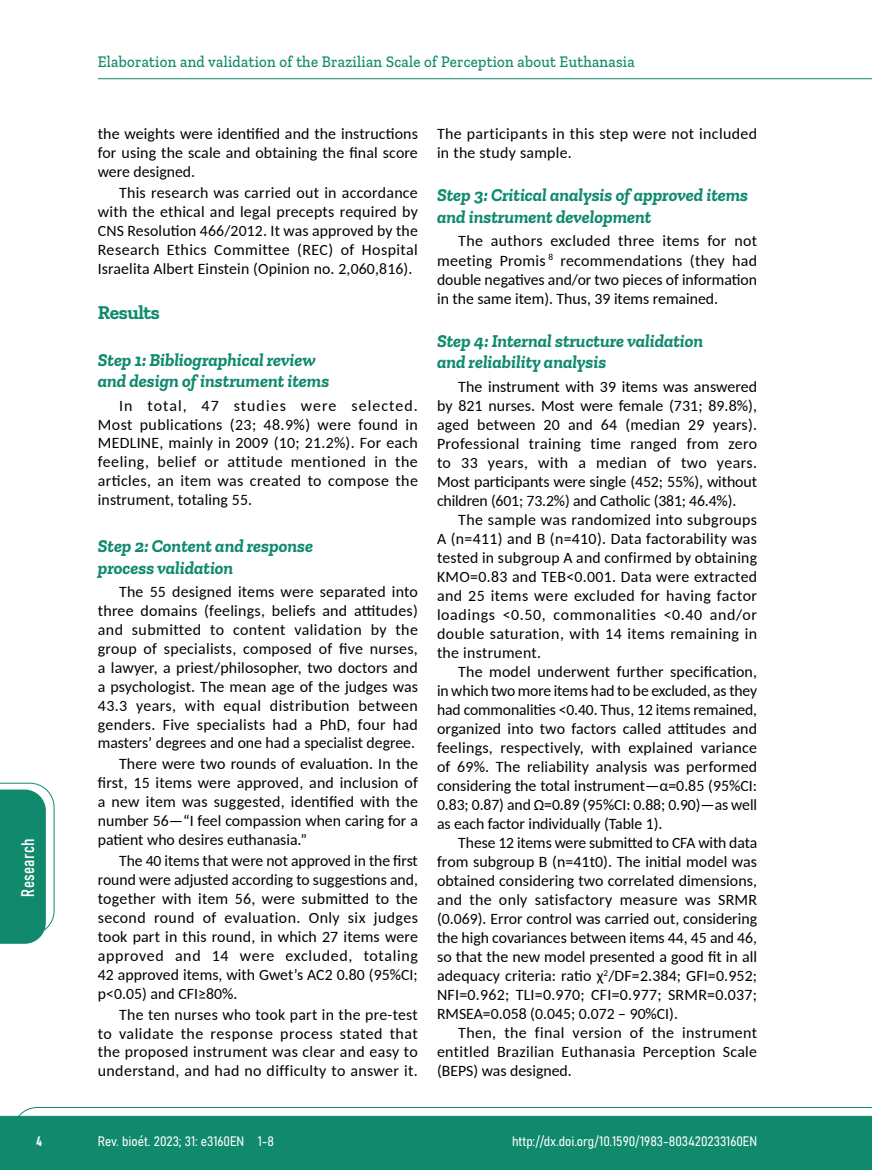
<style>
.page{position:relative;width:872px;height:1170px;background:#fff}
.page>*{position:absolute;margin:0;border:0;box-sizing:border-box;transform-origin:0 0}
.t1{font:700 19.5px "Zilla Slab";letter-spacing:-.02em;color:#108a6e}
.t2{font:italic 700 18px/21.6px "Zilla Slab";color:#108a6e}
.t3{font:18px "Bahnschrift";letter-spacing:.02em;color:#fff}
.t4{font:500 16.5px "Zilla Slab";letter-spacing:.02em;color:#10896d;scale:.9 1}
.t5{font:15.75px/19px "Carlito";letter-spacing:.01em;color:#000;text-align:justify}
.t6{font:13.5px "Bahnschrift";color:#fff}
</style>
<div class="page">
<svg style="left:12px;top:1107px;width:860px;height:62px;background:#2e987f"></svg>
<hr style="left:98px;top:78px;width:774px;height:1px;background:#10896d">
<svg style="left:0;top:782px;width:55px;height:161px"></svg>
<p class="t3" style="left:14px;top:896px;width:59px;rotate:-90deg">Research</p>
<p class="t4" style="left:98px;top:53px;width:598px">Elaboration and validation of the Brazilian Scale of Perception about Euthanasia</p>
<p class="t5" style="left:98px;top:124px;width:321px">the weights were identified and the instructions for using the scale and obtaining the final score were designed.</p>
<p class="t5" style="left:98px;top:183px;width:321px;text-indent:21px">This research was carried out in accordance with the ethical and legal precepts required by CNS Resolution 466/2012. It was approved by the Research Ethics Committee (REC) of Hospital Israelita Albert Einstein (Opinion no. 2,060,816).</p>
<p class="t1" style="left:98px;top:301px;width:64px">Results</p>
<p class="t2" style="left:98px;top:349px;width:233px">Step 1: Bibliographical review and design of instrument items</p>
<p class="t5" style="left:98px;top:395px;width:321px;text-indent:21px">In total, 47 studies were selected.<br>Most publications (23; 48.9%) were found in MEDLINE, mainly in 2009 (10; 21.2%). For each feeling, belief or attitude mentioned in the articles, an item was created to compose the instrument, totaling 55.</p>
<p class="t2" style="left:98px;top:535px;width:217px">Step 2: Content and response process validation</p>
<p class="t5" style="left:98px;top:581px;width:322px;text-indent:21px">The 55 designed items were separated into three domains (feelings, beliefs and attitudes) and submitted to content validation by the group of specialists, composed of five nurses, a lawyer, a priest/philosopher, two doctors and a psychologist. The mean age of the judges was 43.3 years, with equal distribution between genders. Five specialists had a PhD, four had masters’ degrees and one had a specialist degree.</p>
<p class="t5" style="left:98px;top:754px;width:322px;text-indent:21px">There were two rounds of evaluation. In the first, 15 items were approved, and inclusion of a new item was suggested, identified with the number 56—“I feel compassion when caring for a patient who desires euthanasia.”</p>
<p class="t5" style="left:98px;top:850px;width:321px;text-indent:21px">The 40 items that were not approved in the first round were adjusted according to suggestions and, together with item 56, were submitted to the second round of evaluation. Only six judges took part in this round, in which 27 items were approved and 14 were excluded, totaling 42 approved items, with Gwet’s AC2 0.80 (95%CI; p&lt;0.05) and CFI≥80%.</p>
<p class="t5" style="left:98px;top:1004px;width:321px;text-indent:21px">The ten nurses who took part in the pre-test to validate the response process stated that the proposed instrument was clear and easy to understand, and had no difficulty to answer it.</p>
<p class="t5" style="left:437px;top:124px;width:321px">The participants in this step were not included in the study sample.</p>
<p class="t2" style="left:437px;top:185px;width:313px">Step 3: Critical analysis of approved items and instrument development</p>
<p class="t5" style="left:437px;top:231px;width:321px;text-indent:21px">The authors excluded three items for not meeting Promis <sup>8</sup> recommendations (they had double negatives and/or two pieces of information in the same item). Thus, 39 items remained.</p>
<p class="t2" style="left:437px;top:330px;width:268px">Step 4: Internal structure validation and reliability analysis</p>
<p class="t5" style="left:437px;top:376px;width:322px;text-indent:21px">The instrument with 39 items was answered by 821 nurses. Most were female (731; 89.8%), aged between 20 and 64 (median 29 years).<br>Professional training time ranged from zero to 33 years, with a median of two years.<br>Most participants were single (452; 55%), without children (601; 73.2%) and Catholic (381; 46.4%).</p>
<p class="t5" style="left:437px;top:509px;width:322px;text-indent:21px">The sample was randomized into subgroups A (n=411) and B (n=410). Data factorability was tested in subgroup A and confirmed by obtaining KMO=0.83 and TEB&lt;0.001. Data were extracted and 25 items were excluded for having factor loadings &lt;0.50, commonalities &lt;0.40 and/or double saturation, with 14 items remaining in the instrument.</p>
<p class="t5" style="left:437px;top:661px;width:321px;text-indent:21px">The model underwent further specification, in which two more items had to be excluded, as they had commonalities &lt;0.40. Thus, 12 items remained, organized into two factors called attitudes and feelings, respectively, with explained variance of 69%. The reliability analysis was performed considering the total instrument—α=0.85 (95%CI:<br>0.83; 0.87) and Ω=0.89 (95%CI: 0.88; 0.90)—as well as each factor individually (Table 1).</p>
<p class="t5" style="left:437px;top:832px;width:322px;text-indent:21px">These 12 items were submitted to CFA with data from subgroup B (n=41t0). The initial model was obtained considering two correlated dimensions, and the only satisfactory measure was SRMR (0.069). Error control was carried out, considering the high covariances between items 44, 45 and 46, so that the new model presented a good fit in all adequacy criteria: ratio χ<sup>2</sup>/DF=2.384; GFI=0.952; NFI=0.962; TLI=0.970; CFI=0.977; SRMR=0.037; RMSEA=0.058 (0.045; 0.072 – 90%CI).</p>
<p class="t5" style="left:437px;top:1022px;width:321px;text-indent:21px">Then, the final version of the instrument entitled Brazilian Euthanasia Perception Scale (BEPS) was designed.</p>
<p class="t6" style="left:36px;top:1130px;width:7px">4</p>
<p class="t6" style="left:98px;top:1131px;width:178px">Rev. bioét. 2023; 31: e3160EN 1-8</p>
<p class="t6" style="left:512px;top:1131px;width:247px">http://dx.doi.org/10.1590/1983-803420233160EN</p>
</div>
